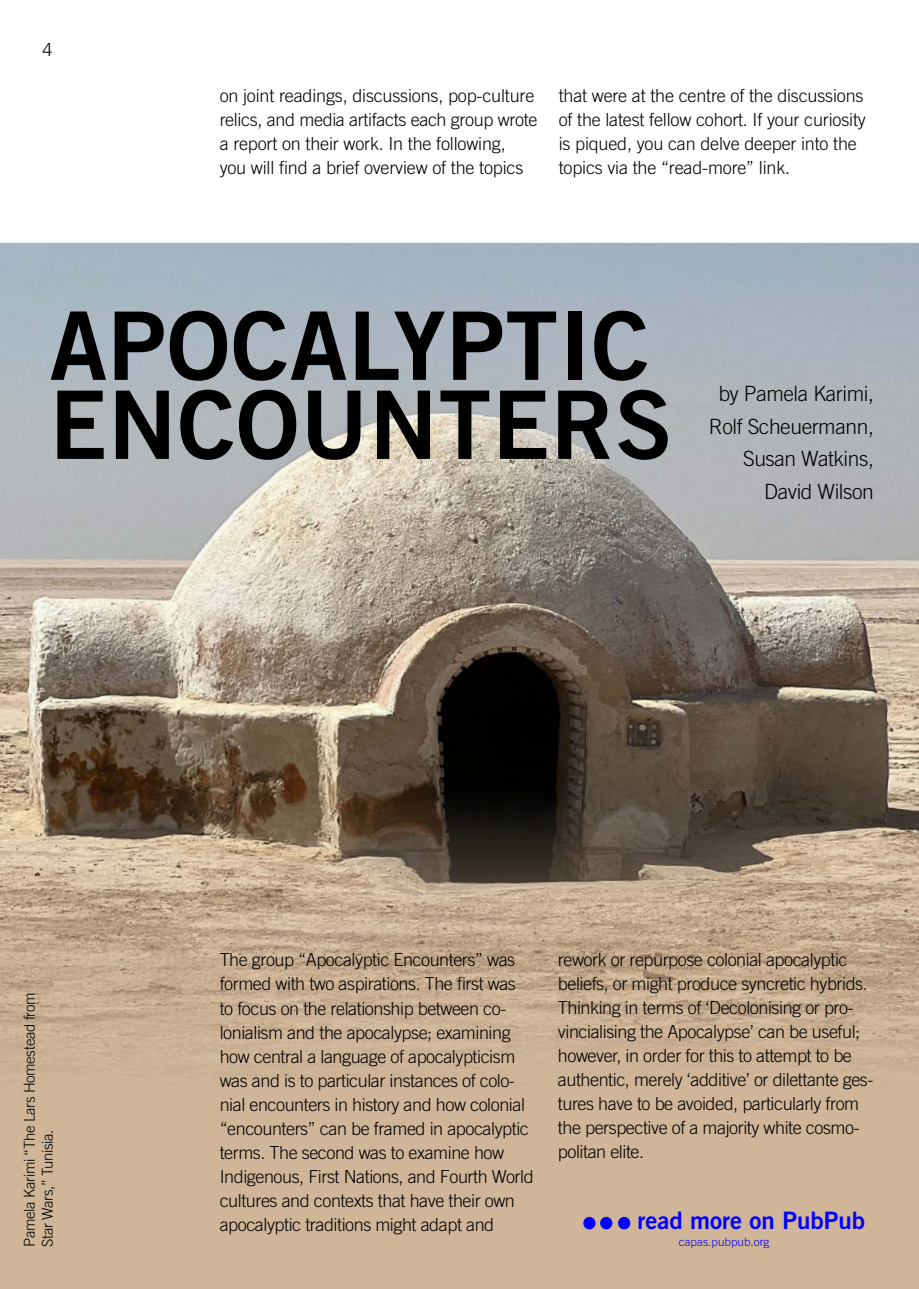
<style>
.page{position:relative;width:919px;height:1289px;background:#fff}
.page>*{position:absolute;margin:0;border:0;box-sizing:border-box;transform-origin:0 0}
.t1{font:94.5px/79.1px "Trade Gothic LT Std Bd 2";letter-spacing:.01em;color:#000}
.t2{font:24px "Trade Gothic LT Std Bd 2";color:#00f}
.t3{font:300 21px/32.5px "Trade Gothic LT Std";letter-spacing:-.02em;color:#000;text-align:right}
.t4{font:300 18px/24px "Trade Gothic LT Std";letter-spacing:-.025em;color:#000}
.t5{font:300 15px/18px "Trade Gothic LT Std";letter-spacing:-.025em;color:#000}
.t6{font:300 11.7px "Trade Gothic LT Std";letter-spacing:.005em;color:#00f}
</style>
<div class="page">
<div style="left:0;top:780px;width:918px;height:508px;background:#d0b598"></div>
<img style="left:0;top:243px;width:918px;height:836px">
<div style="left:583px;top:1216px;width:12px;height:13px;background:#00f;border-radius:50%"></div>
<div style="left:600px;top:1216px;width:12px;height:13px;background:#00f;border-radius:50%"></div>
<div style="left:618px;top:1216px;width:12px;height:13px;background:#00f;border-radius:50%"></div>
<p class="t4" style="left:43px;top:37px;width:12px">4</p>
<p class="t4" style="left:220px;top:83px;width:319px">on joint readings, discussions, pop-culture relics, and media artifacts each group wrote a report on their work. In the following,<br>you will find a brief overview of the topics</p>
<p class="t4" style="left:558px;top:83px;width:308px">that were at the centre of the discussions of the latest fellow cohort. If your curiosity is piqued, you can delve deeper into the topics via the “read-more” link.</p>
<h1 class="t1" style="left:49px;top:305px;width:624px">APOCALYPTIC<br>ENCOUNTERS</h1>
<p class="t3" style="left:708px;top:377px;width:166px">by Pamela Karimi,<br>Rolf Scheuermann,<br>Susan Watkins,<br>David Wilson</p>
<p class="t5" style="left:20px;top:1246px;width:256px;rotate:-90deg">Pamela Karimi “The Lars Homestead from<br>Star Wars,” Tunisia.</p>
<p class="t4" style="left:220px;top:947px;width:315px">The group “Apocalyptic Encounters” was formed with two aspirations. The first was to focus on the relationship between co&shy;lonialism and the apocalypse; examining how central a language of apocalypticism was and is to particular instances of colo&shy;nial encounters in history and how colonial “encounters” can be framed in apocalyptic terms. The second was to examine how Indigenous, First Nations, and Fourth World cultures and contexts that have their own apocalyptic traditions might adapt and</p>
<p class="t4" style="left:558px;top:947px;width:317px">rework or repurpose colonial apocalyptic beliefs, or might produce syncretic hybrids.<br>Thinking in terms of ‘Decolonising or pro&shy;vincialising the Apocalypse’ can be useful; however, in order for this to attempt to be authentic, merely ‘additive’ or dilettante ges&shy;tures have to be avoided, particularly from the perspective of a majority white cosmo&shy;politan elite.</p>
<h2 class="t2" style="left:637px;top:1205px;width:229px">read more on PubPub</h2>
<p class="t6" style="left:679px;top:1234px;width:92px">capas.pubpub.org</p>
</div>
